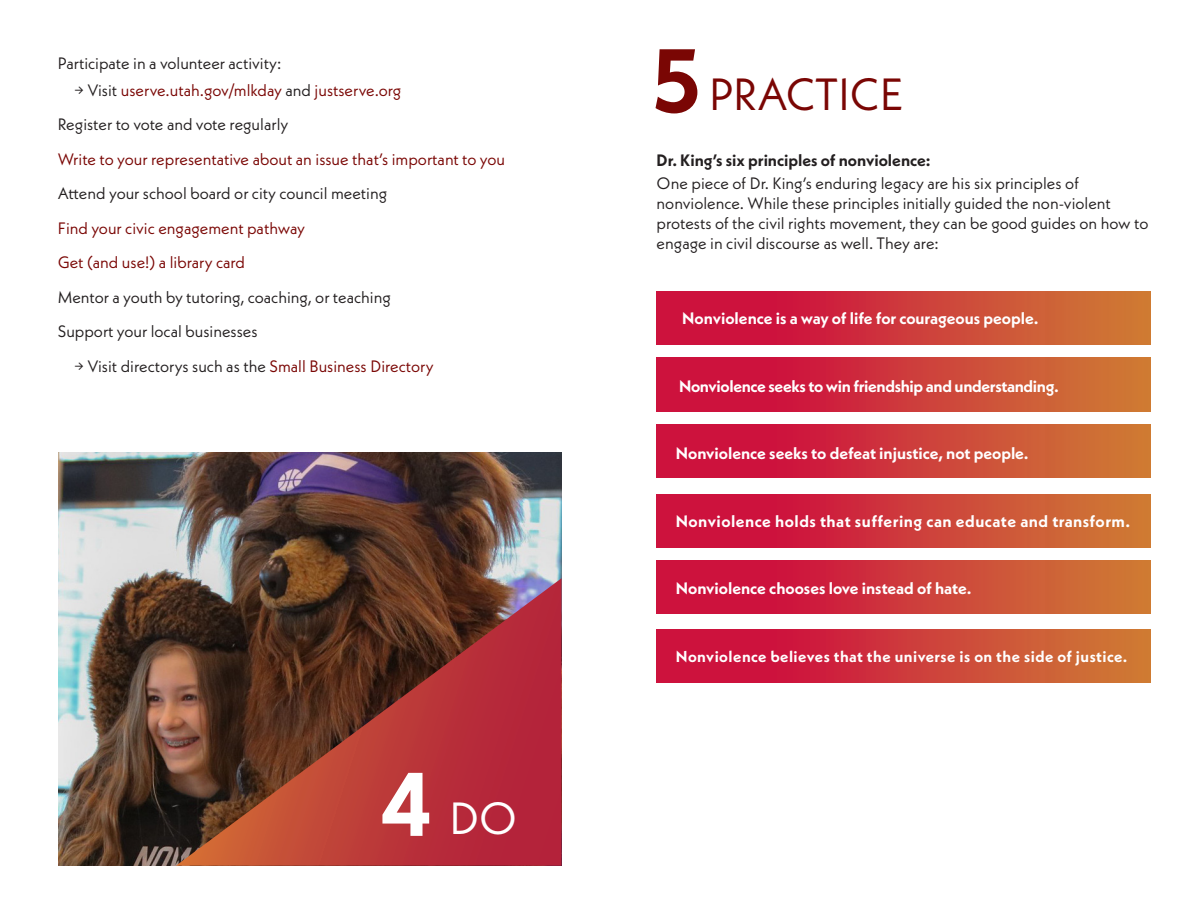
<style>
.page{position:relative;width:1193px;height:923px;background:#fff}
.page>*{position:absolute;margin:0;border:0;box-sizing:border-box;transform-origin:0 0}
.t1{font:700 90px "Neue Kabel";color:#fff}
.t2{font:700 90px "Neue Kabel";color:#7a0604}
.t3{font:45px "Neue Kabel";letter-spacing:-.01em;color:#7a0604}
.t4{font:45px "Neue Kabel";color:#fff}
.t5{font:16.5px/19.8px "Neue Kabel";color:#231f20}
.t6{font:16.5px "Neue Kabel";color:#7a0604}
.t7{font:700 16.5px "Neue Kabel";color:#fff}
.t8{font:700 16.5px "Neue Kabel";letter-spacing:.03em;color:#fff}
.t9{font:700 16.5px "Neue Kabel";letter-spacing:-.02em;color:#fff}
.t10{font:700 16.5px "Neue Kabel";color:#231f20}
.t11{font:700 15.75px "Neue Kabel";letter-spacing:.03em;color:#fff}
.s1{color:#231f20}
.s2{color:#7a0604}
</style>
<div class="page">
<img style="left:58px;top:453px;width:503px;height:412px">
<svg style="left:176px;top:578px;width:385px;height:287px;background:#86342e"></svg>
<svg style="left:656px;top:291px;width:494px;height:53px;background:#cd3b3a"></svg>
<svg style="left:656px;top:424px;width:494px;height:53px;background:#cd3b3a"></svg>
<svg style="left:656px;top:494px;width:494px;height:54px;background:#cd3b3a"></svg>
<svg style="left:656px;top:358px;width:494px;height:53px;background:#cd3b3a"></svg>
<svg style="left:656px;top:560px;width:494px;height:53px;background:#cd3b3a"></svg>
<svg style="left:656px;top:629px;width:494px;height:54px;background:#cd3b3a"></svg>
<p class="t5" style="left:58px;top:53px;width:225px">Participate in a volunteer activity:</p>
<p class="t6" style="left:74px;top:79px;width:329px"><span class="s1">→ Visit</span> userve.utah.gov/mlkday <span class="s1">and</span> justserve.org</p>
<p class="t5" style="left:58px;top:114px;width:232px">Register to vote and vote regularly</p>
<p class="t6" style="left:58px;top:148px;width:449px">Write to your representative about an issue that’s important to you</p>
<p class="t5" style="left:58px;top:183px;width:331px">Attend your school board or city council meeting</p>
<p class="t6" style="left:58px;top:217px;width:249px">Find your civic engagement pathway</p>
<p class="t6" style="left:58px;top:252px;width:189px">Get (and use!) a library card</p>
<p class="t5" style="left:58px;top:287px;width:335px">Mentor a youth by tutoring, coaching, or teaching</p>
<p class="t5" style="left:58px;top:321px;width:201px">Support your local businesses</p>
<p class="t5" style="left:74px;top:356px;width:361px">→ Visit directorys such as the <span class="s2">Small Business Directory</span></p>
<p class="t1" style="left:380px;top:747px;width:55px">4</p>
<p class="t4" style="left:449px;top:789px;width:69px">DO</p>
<p class="t2" style="left:651px;top:24px;width:51px">5</p>
<p class="t3" style="left:709px;top:65px;width:196px">PRACTICE</p>
<p class="t10" style="left:656px;top:150px;width:275px">Dr. King’s six principles of nonviolence:</p>
<p class="t5" style="left:656px;top:173px;width:493px">One piece of Dr. King’s enduring legacy are his six principles of nonviolence. While these principles initially guided the non-violent protests of the civil rights movement, they can be good guides on how to engage in civil discourse as well. They are:</p>
<p class="t7" style="left:682px;top:308px;width:358px">Nonviolence is a way of life for courageous people.</p>
<p class="t9" style="left:679px;top:375px;width:381px">Nonviolence seeks to win friendship and understanding.</p>
<p class="t7" style="left:676px;top:443px;width:354px">Nonviolence seeks to defeat injustice, not people.</p>
<p class="t8" style="left:676px;top:510px;width:456px">Nonviolence holds that suffering can educate and transform.</p>
<p class="t7" style="left:676px;top:578px;width:297px">Nonviolence chooses love instead of hate.</p>
<p class="t11" style="left:676px;top:646px;width:453px">Nonviolence believes that the universe is on the side of justice.</p>
</div>
